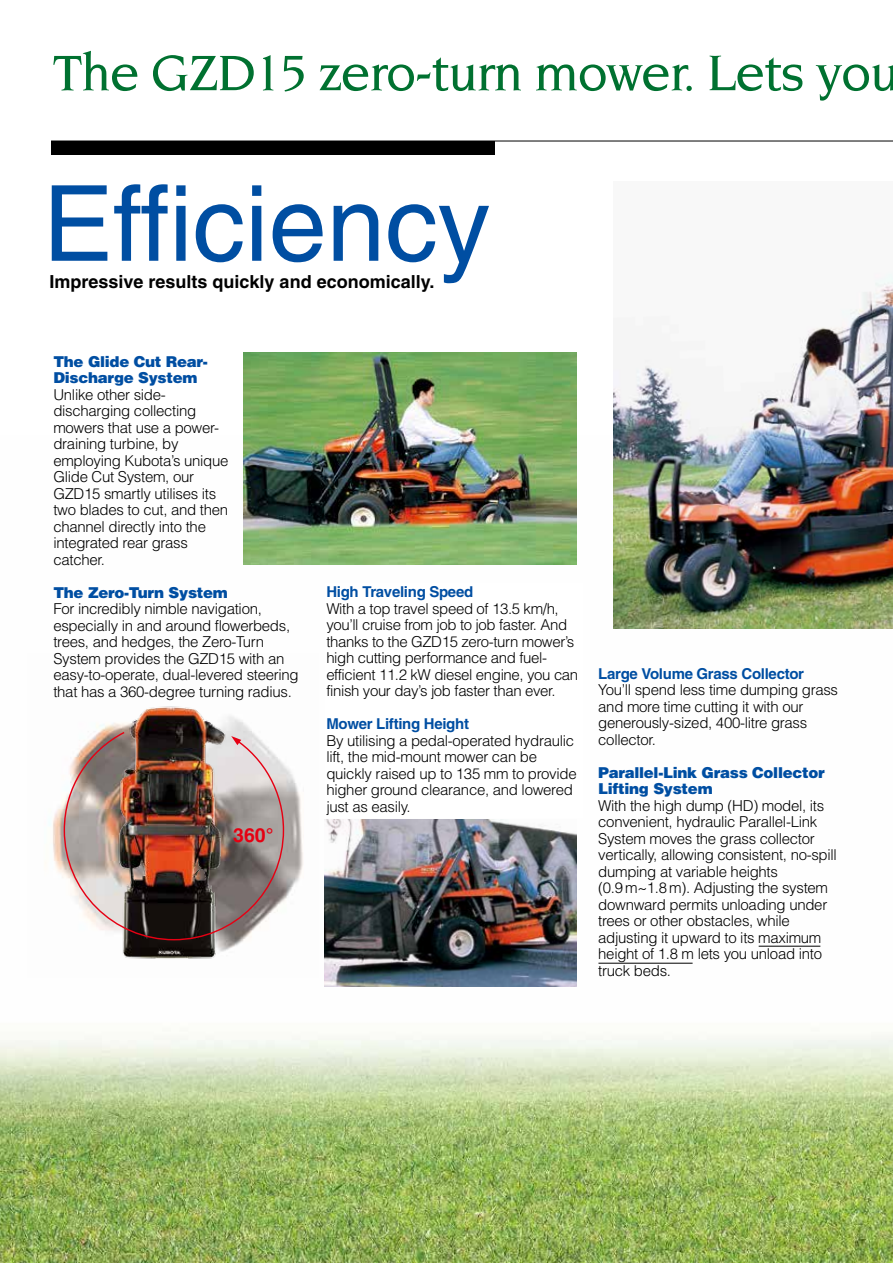
<style>
.page{position:relative;width:893px;height:1263px;background:#fff}
.page>*{position:absolute;margin:0;border:0;box-sizing:border-box;transform-origin:0 0}
.t1{font:105px "Helvetica";color:#004ea2}
.t2{font:500 54px "Novarese";letter-spacing:-.025em;color:#007130}
.t3{font:700 19.5px "Helvetica";color:#e60012}
.t4{font:700 18px "Helvetica";color:#000}
.t5{font:300 15px/16.5px "Helvetica";letter-spacing:-.02em;color:#000}
.t6{font:900 15px/16.5px "Helvetica";letter-spacing:-.02em;color:#004ea2}
.t7{font:700 15px "Helvetica";letter-spacing:-.02em;color:#004ea2}
</style>
<div class="page">
<img style="left:0;top:436px;width:893px;height:827px">
<img style="left:613px;top:274px;width:280px;height:355px">
<img style="left:27px;top:654px;width:291px;height:323px">
<div style="left:325px;top:583px;width:257px;height:235px;background:#fff"></div>
<img style="left:74px;top:697px;width:187px;height:281px">
<img style="left:63px;top:731px;width:222px;height:210px">
<svg style="left:231px;top:736px;width:10px;height:9px"></svg>
<hr style="left:51px;top:141px;width:842px;height:1px;background:#000">
<div style="left:51px;top:141px;width:444px;height:14px;background:#000"></div>
<hr style="left:598px;top:963px;width:95px;height:1px;background:#000">
<img style="left:884px;top:610px;width:9px;height:401px">
<hr style="left:759px;top:946px;width:61px;height:1px;background:#000">
<img style="left:325px;top:820px;width:252px;height:166px">
<img style="left:244px;top:352px;width:333px;height:212px">
<h2 class="t2" style="left:53px;top:43px;width:849px">The GZD15 zero-turn mower. Lets you</h2>
<h1 class="t1" style="left:43px;top:163px;width:449px">Efficiency</h1>
<p class="t4" style="left:50px;top:271px;width:386px">Impressive results quickly and economically.</p>
<p class="t6" style="left:53px;top:353px;width:156px">The Glide Cut Rear-<br>Discharge System</p>
<p class="t5" style="left:53px;top:386px;width:177px">Unlike other side&shy;discharging collecting mowers that use a power&shy;draining turbine, by employing Kubota’s unique<br>Glide Cut System, our<br>GZD15 smartly utilises its two blades to cut, and then channel directly into the integrated rear grass catcher.</p>
<p class="t6" style="left:53px;top:584px;width:176px">The Zero-Turn System</p>
<p class="t5" style="left:53px;top:600px;width:247px">For incredibly nimble navigation, especially in and around flowerbeds, trees, and hedges, the Zero-Turn System provides the GZD15 with an easy-to-operate, dual-levered steering that has a 360-degree turning radius.</p>
<h3 class="t3" style="left:233px;top:823px;width:42px">360°</h3>
<p class="t7" style="left:326px;top:583px;width:148px">High Traveling Speed</p>
<p class="t5" style="left:326px;top:600px;width:253px">With a top travel speed of 13.5 km/h, you’ll cruise from job to job faster. And thanks to the GZD15 zero-turn mower’s high cutting performance and fuel&shy;efficient 11.2 kW diesel engine, you can finish your day’s job faster than ever.</p>
<p class="t7" style="left:326px;top:715px;width:144px">Mower Lifting Height</p>
<p class="t5" style="left:326px;top:732px;width:252px">By utilising a pedal-operated hydraulic lift, the mid-mount mower can be quickly raised up to 135 mm to provide higher ground clearance, and lowered just as easily.</p>
<p class="t7" style="left:598px;top:664px;width:207px">Large Volume Grass Collector</p>
<p class="t5" style="left:598px;top:681px;width:241px">You’ll spend less time dumping grass and more time cutting it with our generously-sized, 400-litre grass collector.</p>
<p class="t6" style="left:598px;top:764px;width:228px">Parallel-Link Grass Collector<br>Lifting System</p>
<p class="t5" style="left:598px;top:796px;width:240px">With the high dump (HD) model, its convenient, hydraulic Parallel-Link<br>System moves the grass collector vertically, allowing consistent, no-spill dumping at variable heights (0.9m~1.8m). Adjusting the system downward permits unloading under trees or other obstacles, while adjusting it upward to its maximum height of 1.8 m lets you unload into truck beds.</p>
</div>
